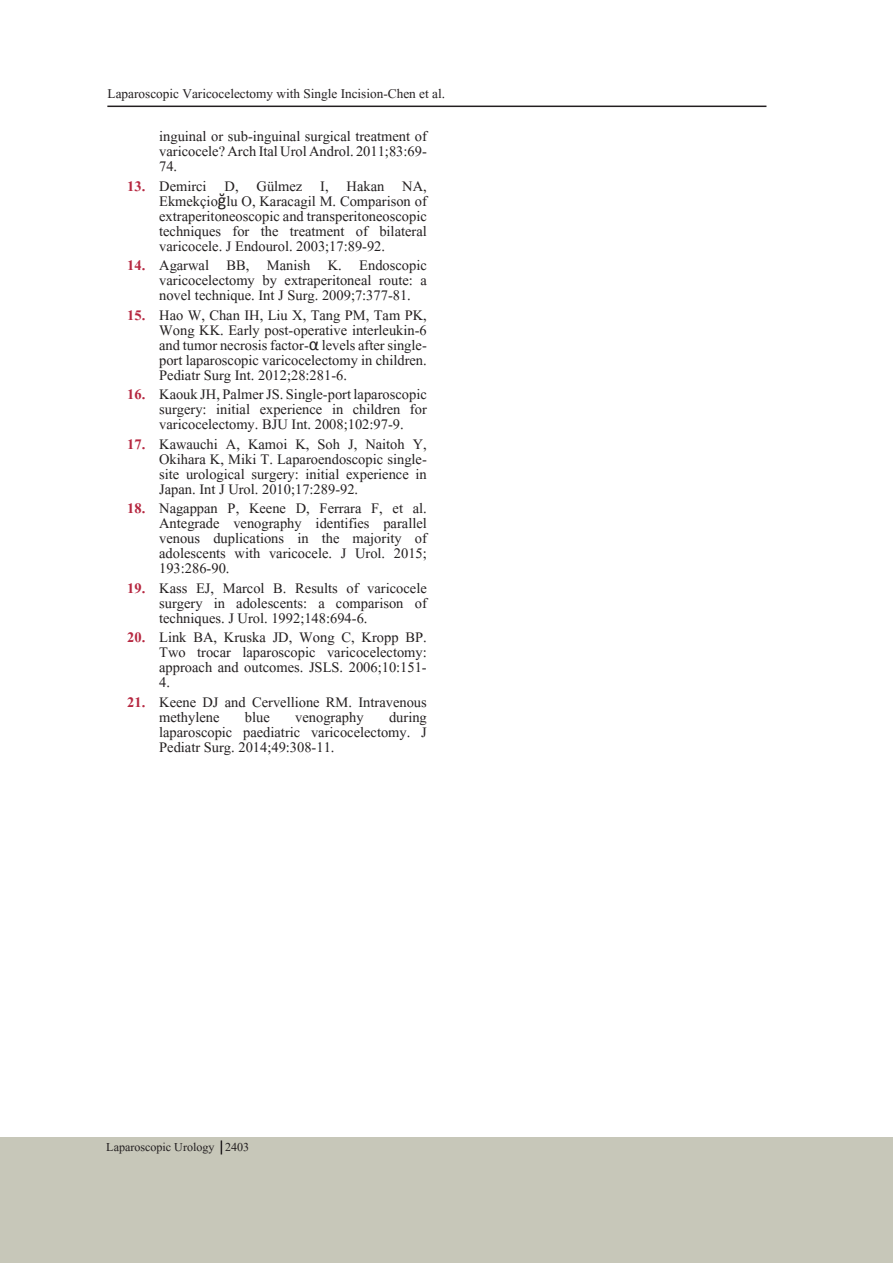
<style>
.page{position:relative;width:893px;height:1263px;background:#fff}
.page>*{position:absolute;margin:0;border:0;box-sizing:border-box;transform-origin:0 0}
.t1{font:18px/15px "Aparajita";color:#231f20;text-align:justify}
.t2{font:16.5px "Aparajita";color:#231f20}
.t3{font:15px "Aparajita";color:#231f20}
.s1{font-weight:700;color:#b62841}
.s2{font-family:"Calibri"}
</style>
<div class="page">
<div style="left:0;top:1137px;width:893px;height:126px;background:#c7c7b9"></div>
<hr style="left:107px;top:106px;width:659px;height:1px;background:#231f20">
<svg style="left:221px;top:1140px;width:1px;height:14px"></svg>
<p class="t2" style="left:108px;top:86px;width:339px">Laparoscopic Varicocelectomy with Single Incision-Chen et al.</p>
<p class="t1" style="left:159px;top:131px;width:269px">inguinal or sub-inguinal surgical treatment of varicocele? Arch Ital Urol Androl. 2011;83:69- 74.</p>
<p class="t1" style="left:159px;top:180px;width:269px;text-indent:-32px"><span class="s1">13.</span> Demirci D, Gülmez I, Hakan NA, Ekmekçio<span class="s2">ğ</span>lu O, Karacagil M. Comparison of extraperitoneoscopic and transperitoneoscopic techniques for the treatment of bilateral varicocele. J Endourol. 2003;17:89-92.</p>
<p class="t1" style="left:159px;top:260px;width:269px;text-indent:-32px"><span class="s1">14.</span> Agarwal BB, Manish K. Endoscopic varicocelectomy by extraperitoneal route: a novel technique. Int J Surg. 2009;7:377-81.</p>
<p class="t1" style="left:159px;top:309px;width:269px;text-indent:-32px"><span class="s1">15.</span> Hao W, Chan IH, Liu X, Tang PM, Tam PK, Wong KK. Early post-operative interleukin-6 and tumor necrosis factor-<span class="s2">α</span> levels after single&shy;port laparoscopic varicocelectomy in children.<br>Pediatr Surg Int. 2012;28:281-6.</p>
<p class="t1" style="left:159px;top:389px;width:269px;text-indent:-32px"><span class="s1">16.</span> Kaouk JH, Palmer JS. Single-port laparoscopic surgery: initial experience in children for varicocelectomy. BJU Int. 2008;102:97-9.</p>
<p class="t1" style="left:159px;top:438px;width:269px;text-indent:-32px"><span class="s1">17.</span> Kawauchi A, Kamoi K, Soh J, Naitoh Y, Okihara K, Miki T. Laparoendoscopic single&shy;site urological surgery: initial experience in Japan. Int J Urol. 2010;17:289-92.</p>
<p class="t1" style="left:159px;top:503px;width:269px;text-indent:-32px"><span class="s1">18.</span> Nagappan P, Keene D, Ferrara F, et al.<br>Antegrade venography identifies parallel venous duplications in the majority of adolescents with varicocele. J Urol. 2015; 193:286-90.</p>
<p class="t1" style="left:159px;top:582px;width:269px;text-indent:-32px"><span class="s1">19.</span> Kass EJ, Marcol B. Results of varicocele surgery in adolescents: a comparison of techniques. J Urol. 1992;148:694-6.</p>
<p class="t1" style="left:159px;top:632px;width:269px;text-indent:-32px"><span class="s1">20.</span> Link BA, Kruska JD, Wong C, Kropp BP.<br>Two trocar laparoscopic varicocelectomy: approach and outcomes. JSLS. 2006;10:151- 4.</p>
<p class="t1" style="left:159px;top:696px;width:269px;text-indent:-32px"><span class="s1">21.</span> Keene DJ and Cervellione RM. Intravenous methylene</p>
<p class="t1" style="left:159px;top:711px;width:269px;text-indent:230px">during laparoscopic paediatric varicocelectomy. J Pediatr Surg. 2014;49:308-11.</p>
<p class="t1" style="left:245px;top:711px;width:26px">blue</p>
<p class="t1" style="left:295px;top:711px;width:70px">venography</p>
<p class="t3" style="left:106px;top:1140px;width:144px">Laparoscopic Urology 2403</p>
</div>
